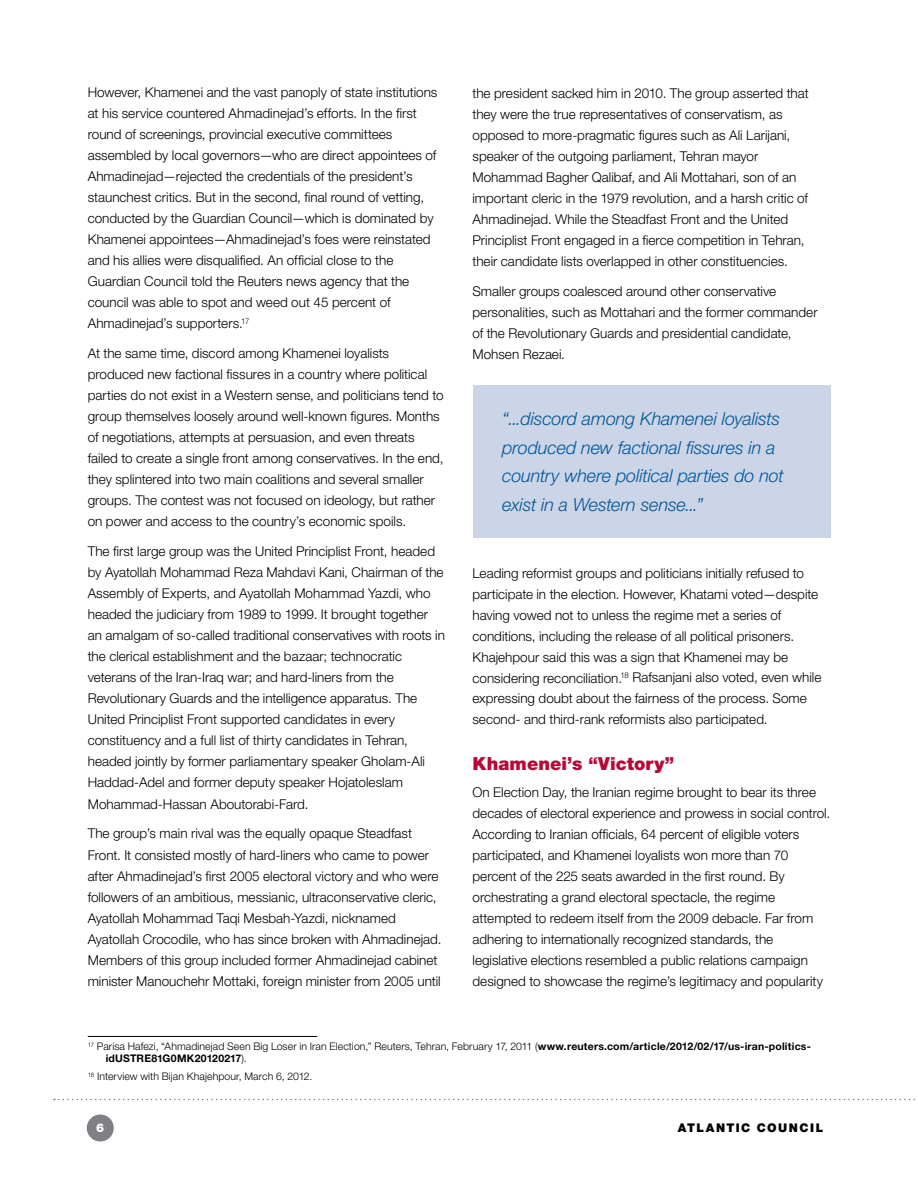
<style>
.page{position:relative;width:918px;height:1188px;background:#fff}
.page>*{position:absolute;margin:0;border:0;box-sizing:border-box;transform-origin:0 0}
.t1{font:italic 300 18px/28.5px "Helvetica Neue LT Std";letter-spacing:-.01em;color:#005596}
.t2{font:900 18px "Helvetica Neue LT Std";letter-spacing:.005em;color:#b50938}
.t3{font:300 13.5px/21px "Helvetica Neue LT Std";color:#000}
.t4{font:900 12px "Helvetica Neue LT Std";color:#000}
.t5{font:900 12px "Helvetica Neue LT Std";color:#fff}
.t6{font:300 10.5px/12px "Helvetica Neue LT Std";letter-spacing:.01em;color:#000}
.s1{font-weight:700}
</style>
<div class="page">
<div style="left:87px;top:1114px;width:27px;height:28px;background:#7e8083;border-radius:50%"></div>
<svg style="left:54px;top:1099px;width:861px;height:1px"></svg>
<hr style="left:88px;top:1036px;width:229px;height:1px;background:#000">
<div style="left:473px;top:385px;width:357px;height:153px;background:#ccd5e8"></div>
<p class="t3" style="left:88px;top:82px;width:351px">However, Khamenei and the vast panoply of state institutions at his service countered Ahmadinejad’s efforts. In the first round of screenings, provincial executive committees assembled by local governors—who are direct appointees of Ahmadinejad—rejected the credentials of the president’s staunchest critics. But in the second, final round of vetting, conducted by the Guardian Council—which is dominated by Khamenei appointees—Ahmadinejad’s foes were reinstated and his allies were disqualified. An official close to the Guardian Council told the Reuters news agency that the council was able to spot and weed out 45 percent of Ahmadinejad’s supporters.<sup>17</sup></p>
<p class="t3" style="left:88px;top:343px;width:357px">At the same time, discord among Khamenei loyalists produced new factional fissures in a country where political parties do not exist in a Western sense, and politicians tend to group themselves loosely around well-known figures. Months of negotiations, attempts at persuasion, and even threats failed to create a single front among conservatives. In the end, they splintered into two main coalitions and several smaller groups. The contest was not focused on ideology, but rather on power and access to the country’s economic spoils.</p>
<p class="t3" style="left:88px;top:541px;width:359px">The first large group was the United Principlist Front, headed by Ayatollah Mohammad Reza Mahdavi Kani, Chairman of the Assembly of Experts, and Ayatollah Mohammad Yazdi, who headed the judiciary from 1989 to 1999. It brought together an amalgam of so-called traditional conservatives with roots in the clerical establishment and the bazaar; technocratic veterans of the Iran-Iraq war; and hard-liners from the Revolutionary Guards and the intelligence apparatus. The United Principlist Front supported candidates in every constituency and a full list of thirty candidates in Tehran, headed jointly by former parliamentary speaker Gholam-Ali Haddad-Adel and former deputy speaker Hojatoleslam Mohammad-Hassan Aboutorabi-Fard.</p>
<p class="t3" style="left:88px;top:823px;width:355px">The group’s main rival was the equally opaque Steadfast Front. It consisted mostly of hard-liners who came to power after Ahmadinejad’s first 2005 electoral victory and who were followers of an ambitious, messianic, ultraconservative cleric, Ayatollah Mohammad Taqi Mesbah-Yazdi, nicknamed Ayatollah Crocodile, who has since broken with Ahmadinejad.<br>Members of this group included former Ahmadinejad cabinet minister Manouchehr Mottaki, foreign minister from 2005 until</p>
<p class="t3" style="left:472px;top:82px;width:338px">the president sacked him in 2010. The group asserted that they were the true representatives of conservatism, as opposed to more-pragmatic figures such as Ali Larijani, speaker of the outgoing parliament, Tehran mayor Mohammad Bagher Qalibaf, and Ali Mottahari, son of an important cleric in the 1979 revolution, and a harsh critic of Ahmadinejad. While the Steadfast Front and the United Principlist Front engaged in a fierce competition in Tehran, their candidate lists overlapped in other constituencies.</p>
<p class="t3" style="left:472px;top:280px;width:347px">Smaller groups coalesced around other conservative personalities, such as Mottahari and the former commander of the Revolutionary Guards and presidential candidate, Mohsen Rezaei.</p>
<h1 class="t1" style="left:502px;top:404px;width:283px">“...discord among Khamenei loyalists produced new factional fissures in a country where political parties do not exist in a Western sense...”</h1>
<p class="t3" style="left:472px;top:562px;width:350px">Leading reformist groups and politicians initially refused to participate in the election. However, Khatami voted—despite having vowed not to unless the regime met a series of conditions, including the release of all political prisoners.<br>Khajehpour said this was a sign that Khamenei may be considering reconciliation.<sup>18</sup> Rafsanjani also voted, even while expressing doubt about the fairness of the process. Some second- and third-rank reformists also participated.</p>
<h1 class="t2" style="left:472px;top:753px;width:203px">Khamenei’s “Victory”</h1>
<p class="t3" style="left:472px;top:782px;width:359px">On Election Day, the Iranian regime brought to bear its three decades of electoral experience and prowess in social control.<br>According to Iranian officials, 64 percent of eligible voters participated, and Khamenei loyalists won more than 70 percent of the 225 seats awarded in the first round. By orchestrating a grand electoral spectacle, the regime attempted to redeem itself from the 2009 debacle. Far from adhering to internationally recognized standards, the legislative elections resembled a public relations campaign designed to showcase the regime’s legitimacy and popularity</p>
<p class="t6" style="left:106px;top:1040px;width:707px;text-indent:-18px"><sup>17</sup> Parisa Hafezi, “Ahmadinejad Seen Big Loser in Iran Election,” Reuters, Tehran, February 17, 2011 (<span class="s1">www.reuters.com/article/2012/02/17/us-iran-politics&shy;idUSTRE81G0MK20120217</span>).</p>
<p class="t6" style="left:88px;top:1070px;width:226px"><sup>18</sup> Interview with Bijan Khajehpour, March 6, 2012.</p>
<p class="t5" style="left:96px;top:1121px;width:10px">6</p>
<p class="t4" style="left:678px;top:1121px;width:20px">Atlantic</p>
<p class="t4" style="left:757px;top:1121px;width:21px">Council</p>
</div>
